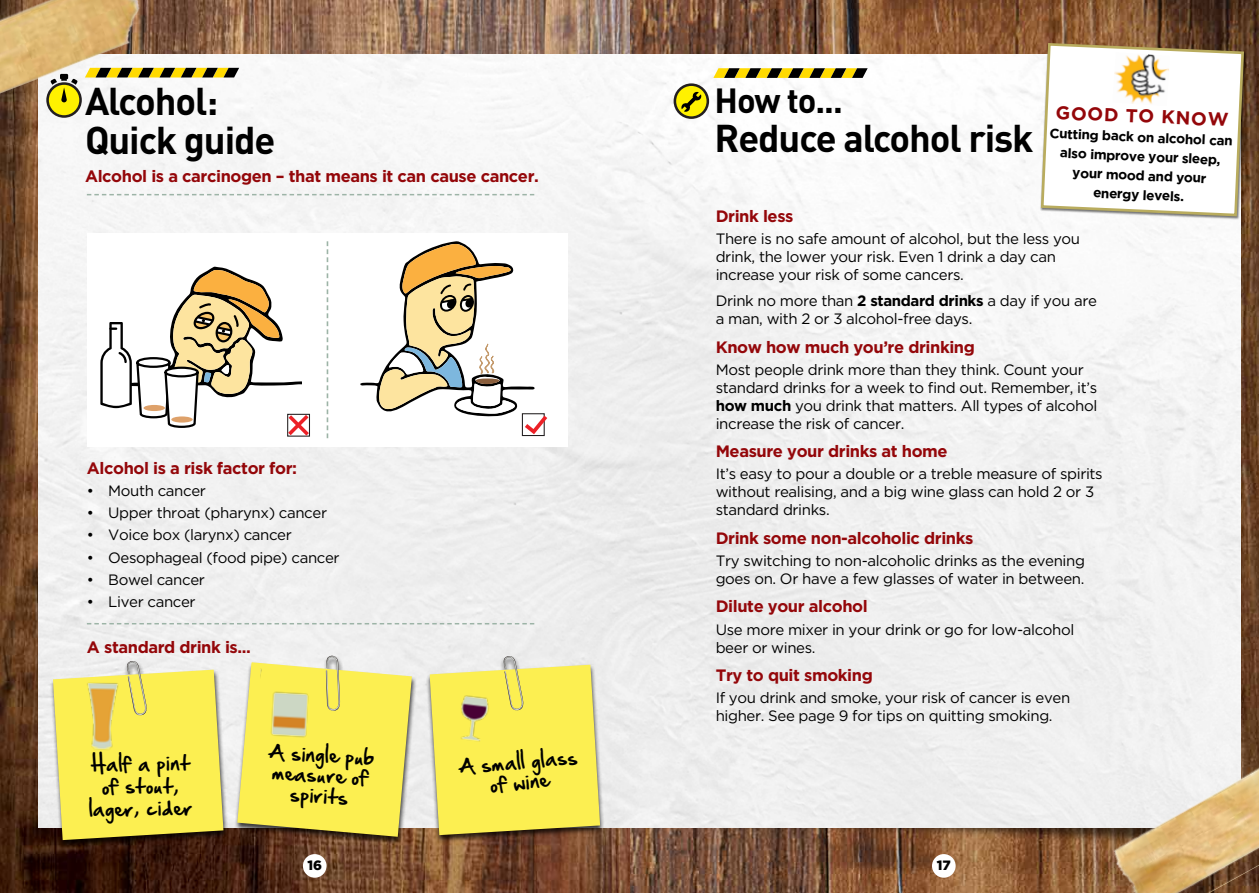
<style>
.page{position:relative;width:1259px;height:893px;background:#fff}
.page>*{position:absolute;margin:0;border:0;box-sizing:border-box;transform-origin:0 0}
.t1{font:700 38.25px/39.3px "DIN";letter-spacing:-.03em;color:#000}
.t2{font:700 34.5px "DIN";color:#000}
.t3{font:700 18.6px "Gotham HTF";color:#94070a}
.t4{font:17.55px/20.4px "Hand Of Sean";color:#000;text-align:center}
.t5{font:700 16.5px "Gotham HTF";letter-spacing:-.025em;color:#94070a}
.t6{font:15px/18px "Gotham HTF";letter-spacing:-.025em;color:#000}
.t7{font:700 13.5px/19.2px "Gotham HTF";color:#000;text-align:center}
.t8{font:900 13.5px "Gotham HTF";color:#000}
.s1{font-weight:700}
</style>
<div class="page">
<img style="left:629px;top:0;width:630px;height:893px">
<img style="left:0;top:0;width:629px;height:893px">
<div style="left:658px;top:762px;width:553px;height:87px;background:#000;opacity:.58"></div>
<img style="left:38px;top:55px;width:1202px;height:773px">
<svg style="left:713px;top:68px;width:154px;height:10px;background:#877613"></svg>
<img style="left:1082px;top:760px;width:177px;height:133px">
<svg style="left:675px;top:85px;width:33px;height:33px"></svg>
<div style="left:673px;top:83px;width:36px;height:36px;border:3px solid #231f20;border-radius:50%"></div>
<svg style="left:681px;top:92px;width:20px;height:20px"></svg>
<svg style="left:48px;top:84px;width:33px;height:32px"></svg>
<div style="left:46px;top:82px;width:36px;height:36px;border:3px solid #231f20;border-radius:50%"></div>
<img style="left:0;top:0;width:162px;height:107px">
<svg style="left:85px;top:68px;width:154px;height:9px"></svg>
<div style="left:87px;top:233px;width:480px;height:213px;background:#fff"></div>
<svg style="left:327px;top:241px;width:1px;height:197px"></svg>
<svg style="left:87px;top:194px;width:447px;height:1px"></svg>
<svg style="left:87px;top:623px;width:447px;height:1px"></svg>
<div style="left:303px;top:854px;width:23px;height:24px;background:#fff;border-radius:50%"></div>
<div style="left:932px;top:854px;width:23px;height:24px;background:#fff;border-radius:50%"></div>
<svg style="left:100px;top:267px;width:210px;height:170px"></svg>
<svg style="left:360px;top:241px;width:188px;height:196px"></svg>
<svg style="left:1039px;top:42px;width:206px;height:176px"></svg>
<img style="left:1112px;top:52px;width:58px;height:54px">
<div style="left:49px;top:661px;width:180px;height:187px;background:#000;opacity:.75"></div>
<svg style="left:53px;top:660px;width:170px;height:180px;background:#f0e461"></svg>
<img style="left:78px;top:671px;width:49px;height:84px">
<div style="left:234px;top:655px;width:183px;height:190px;background:#000;opacity:.75"></div>
<svg style="left:237px;top:655px;width:175px;height:182px;background:#ede264"></svg>
<img style="left:257px;top:657px;width:63px;height:86px">
<div style="left:426px;top:656px;width:179px;height:187px;background:#000;opacity:.75"></div>
<svg style="left:429px;top:655px;width:171px;height:180px;background:#f1e562"></svg>
<img style="left:453px;top:661px;width:52px;height:88px">
<h1 class="t1" style="left:85px;top:80px;width:192px">Alcohol:<br>Quick guide</h1>
<p class="t5" style="left:85px;top:167px;width:455px">Alcohol is a carcinogen – that means it can cause cancer.</p>
<p class="t5" style="left:87px;top:458px;width:212px">Alcohol is a risk factor for:</p>
<p class="t6" style="left:87px;top:481px;width:120px">• Mouth cancer</p>
<p class="t6" style="left:87px;top:504px;width:242px">• Upper throat (pharynx) cancer</p>
<p class="t6" style="left:87px;top:526px;width:206px">• Voice box (larynx) cancer</p>
<p class="t6" style="left:87px;top:548px;width:254px">• Oesophageal (food pipe) cancer</p>
<p class="t6" style="left:87px;top:570px;width:119px">• Bowel cancer</p>
<p class="t6" style="left:87px;top:593px;width:110px">• Liver cancer</p>
<p class="t5" style="left:87px;top:638px;width:165px">A standard drink is...</p>
<p class="t4" style="left:88px;top:753px;width:104px;line-height:22.4px;rotate:-1deg">Half a pint of stout, lager, cider</p>
<p class="t4" style="left:269px;top:742px;width:107px;rotate:3deg">A single pub measure of spirits</p>
<p class="t4" style="left:458px;top:757px;width:120px;rotate:-5deg">A small glass of wine</p>
<h2 class="t2" style="left:714px;top:78px;width:130px">How to...</h2>
<h1 class="t1" style="left:714px;top:117px;width:320px">Reduce alcohol risk</h1>
<p class="t3" style="left:1056px;top:102px;width:29px;rotate:2deg">Good</p>
<p class="t3" style="left:1126px;top:105px;width:83px;rotate:2deg">to know</p>
<p class="t7" style="left:1050px;top:122px;width:187px;rotate:3deg">C u tting back o n alco ho lcan also improve yoursleep, yourmood and your energy levels.</p>
<p class="t5" style="left:716px;top:206px;width:79px">Drink less</p>
<p class="t6" style="left:716px;top:229px;width:366px">There is no safe amount of alcohol, but the less you drink, the lower your risk. Even 1 drink a day can increase your risk of some cancers.</p>
<p class="t6" style="left:716px;top:292px;width:383px">Drink no more than <span class="s1">2 standard drinks</span> a day if you are a man, with 2 or 3 alcohol-free days.</p>
<p class="t5" style="left:716px;top:337px;width:261px">Know how much you’re drinking</p>
<p class="t6" style="left:716px;top:360px;width:383px">Most people drink more than they think. Count your standard drinks for a week to find out. Remember, it’s <span class="s1">how much</span> you drink that matters. All types of alcohol increase the risk of cancer.</p>
<p class="t5" style="left:716px;top:442px;width:233px">Measure your drinks at home</p>
<p class="t6" style="left:716px;top:465px;width:388px">It’s easy to pour a double or a treble measure of spirits without realising, and a big wine glass can hold 2 or 3 standard drinks.</p>
<p class="t5" style="left:716px;top:528px;width:259px">Drink some non-alcoholic drinks</p>
<p class="t6" style="left:716px;top:551px;width:371px">Try switching to non-alcoholic drinks as the evening goes on. Or have a few glasses of water in between.</p>
<p class="t5" style="left:716px;top:597px;width:153px">Dilute your alcohol</p>
<p class="t6" style="left:716px;top:620px;width:360px">Use more mixer in your drink or go for low-alcohol beer or wines.</p>
<p class="t5" style="left:716px;top:665px;width:159px">Try to quit smoking</p>
<p class="t6" style="left:716px;top:689px;width:356px">If you drink and smoke, your risk of cancer is even higher. See page 9 for tips on quitting smoking.</p>
<p class="t8" style="left:307px;top:857px;width:16px">16</p>
<p class="t8" style="left:937px;top:857px;width:15px">17</p>
</div>
